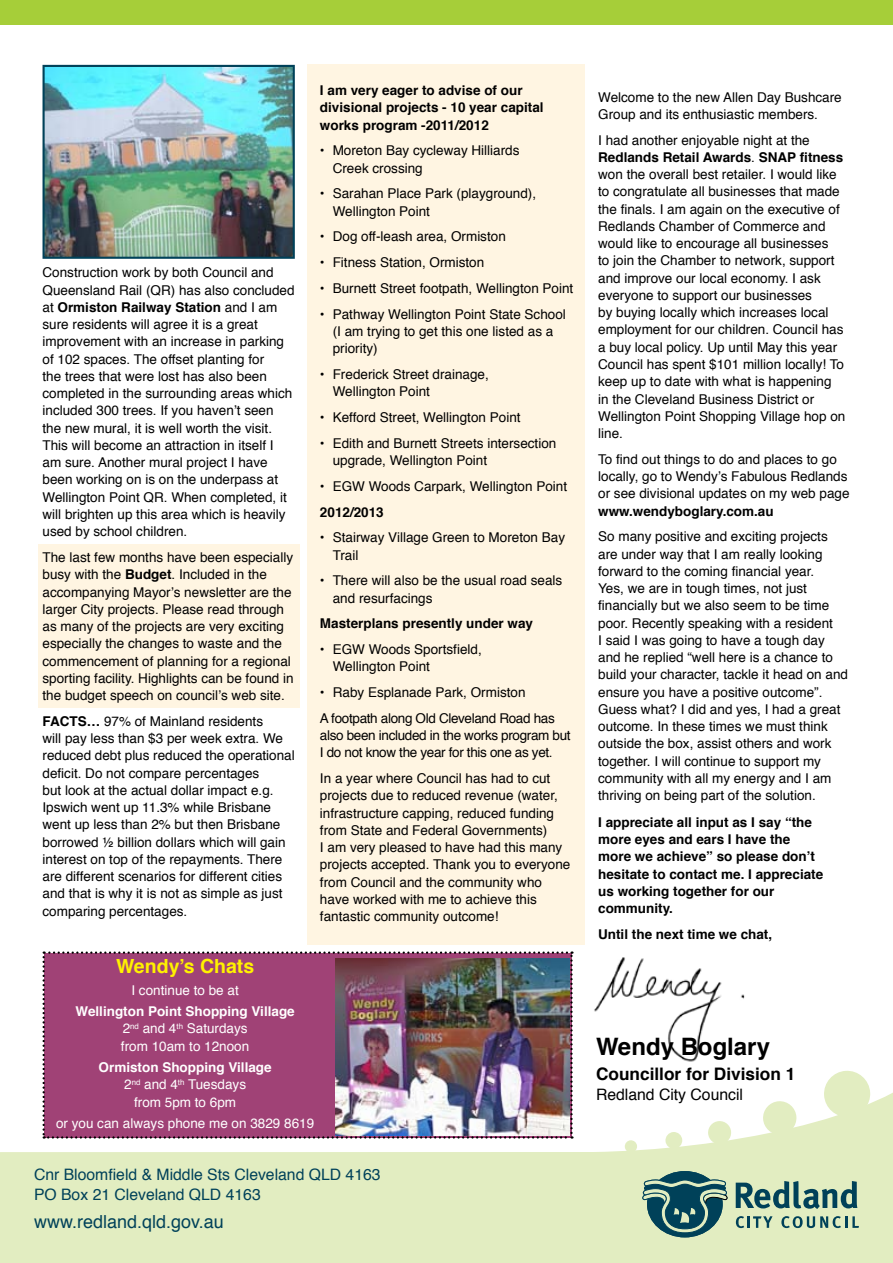
<style>
.page{position:relative;width:893px;height:1263px;background:#fff}
.page>*{position:absolute;margin:0;border:0;box-sizing:border-box;transform-origin:0 0}
.t1{font:700 24px "Helvetica";letter-spacing:-.005em;color:#000}
.t2{font:700 19.5px "Helvetica";color:#fff200}
.t3{font:18px "Helvetica";color:#004159}
.t4{font:700 17.25px "Helvetica";color:#000}
.t5{font:15.75px/19.5px "Helvetica";color:#004159}
.t6{font:15.75px "Helvetica";color:#000}
.t7{font:13.5px/17.2px "Helvetica";color:#000}
.t8{font:700 13.5px/17.2px "Helvetica";color:#000}
.t9{font:13.5px/25.8px "Helvetica";letter-spacing:-.025em;color:#000}
.t10{font:13.5px/17.2px "Helvetica";color:#fff;text-align:center}
.t11{font:700 13.5px/17.2px "Helvetica";color:#fff;text-align:center}
.s1{font-weight:700}
.s2{font-weight:400}
</style>
<div class="page">
<svg style="left:0;top:1063px;width:893px;height:200px;fill:#e2edc1"></svg>
<svg style="left:762px;top:1101px;width:35px;height:34px"></svg>
<svg style="left:823px;top:1070px;width:48px;height:48px"></svg>
<div style="left:625px;top:1140px;width:12px;height:13px;background:#e2edc1;border-radius:50%"></div>
<div style="left:665px;top:1132px;width:17px;height:17px;background:#e2edc1;border-radius:50%"></div>
<div style="left:708px;top:1121px;width:23px;height:23px;background:#e2edc1;border-radius:50%"></div>
<svg style="left:643px;top:1171px;width:85px;height:66px;background:#5d8783"></svg>
<svg style="left:736px;top:1181px;width:121px;height:28px;background:#7a9e91"></svg>
<svg style="left:781px;top:1216px;width:78px;height:12px"></svg>
<svg style="left:736px;top:1216px;width:36px;height:12px"></svg>
<div style="left:0;top:0;width:893px;height:25px;background:#a6ce39"></div>
<div style="left:308px;top:65px;width:277px;height:880px;background:#fff5e2"></div>
<div style="left:38px;top:544px;width:262px;height:164px;background:#fff5e2"></div>
<img style="left:585px;top:957px;width:167px;height:107px">
<div style="left:43px;top:951px;width:530px;height:187px;background:#a04276"></div>
<img style="left:46px;top:68px;width:246px;height:188px">
<div style="left:43px;top:65px;width:252px;height:194px;border:2px solid #004159"></div>
<img style="left:336px;top:958px;width:234px;height:177px">
<p class="t7" style="left:43px;top:264px;width:254px">Construction work by both Council and Queensland Rail (QR) has also concluded at <span class="s1">Ormiston Railway Station</span> and I am sure residents will agree it is a great improvement with an increase in parking of 102 spaces. The offset planting for<br>the trees that were lost has also been completed in the surrounding areas which included 300 trees. If you haven’t seen the new mural, it is well worth the visit.<br>This will become an attraction in itself I am sure. Another mural project I have been working on is on the underpass at Wellington Point QR. When completed, it will brighten up this area which is heavily used by school children.</p>
<p class="t7" style="left:43px;top:549px;width:253px">The last few months have been especially busy with the <span class="s1">Budget</span>. Included in the accompanying Mayor’s newsletter are the larger City projects. Please read through as many of the projects are very exciting especially the changes to waste and the commencement of planning for a regional sporting facility. Highlights can be found in the budget speech on council’s web site.</p>
<p class="t7" style="left:43px;top:713px;width:254px"><span class="s1">FACTS…</span> 97% of Mainland residents<br>will pay less than $3 per week extra. We reduced debt plus reduced the operational deficit. Do not compare percentages<br>but look at the actual dollar impact e.g.<br>Ipswich went up 11.3% while Brisbane went up less than 2% but then Brisbane borrowed ½ billion dollars which will gain interest on top of the repayments. There are different scenarios for different cities and that is why it is not as simple as just comparing percentages.</p>
<p class="t8" style="left:320px;top:82px;width:225px">I am very eager to advise of our divisional projects - 10 year capital works program -2011/2012</p>
<p class="t7" style="left:333px;top:142px;width:188px;text-indent:-13px">• Moreton Bay cycleway Hilliards<br>Creek crossing</p>
<p class="t7" style="left:333px;top:185px;width:205px;text-indent:-13px">• Sarahan Place Park (playground),<br>Wellington Point</p>
<p class="t7" style="left:320px;top:228px;width:187px">• Dog off-leash area, Ormiston</p>
<p class="t7" style="left:320px;top:254px;width:166px">• Fitness Station, Ormiston</p>
<p class="t7" style="left:320px;top:280px;width:255px">• Burnett Street footpath, Wellington Point</p>
<p class="t7" style="left:333px;top:306px;width:235px;text-indent:-13px">• Pathway Wellington Point State School (I am trying to get this one listed as a priority)</p>
<p class="t7" style="left:333px;top:366px;width:158px;text-indent:-13px">• Frederick Street drainage,<br>Wellington Point</p>
<p class="t7" style="left:320px;top:409px;width:202px">• Kefford Street, Wellington Point</p>
<p class="t7" style="left:333px;top:435px;width:225px;text-indent:-13px">• Edith and Burnett Streets intersection upgrade, Wellington Point</p>
<p class="t7" style="left:320px;top:478px;width:249px">• EGW Woods Carpark, Wellington Point</p>
<p class="t8" style="left:320px;top:503px;width:65px">2012/2013</p>
<p class="t7" style="left:333px;top:529px;width:234px;text-indent:-13px">• Stairway Village Green to Moreton Bay<br>Trail</p>
<p class="t7" style="left:333px;top:572px;width:231px;text-indent:-13px">• There will also be the usual road seals and resurfacings</p>
<p class="t8" style="left:320px;top:615px;width:215px">Masterplans presently under way</p>
<p class="t7" style="left:333px;top:641px;width:151px;text-indent:-13px">• EGW Woods Sportsfield,<br>Wellington Point</p>
<p class="t9" style="left:320px;top:680px;width:236px">• Raby Esplanade Park, Ormiston<br>A footpath along Old Cleveland Road has</p>
<p class="t9" style="left:320px;top:727px;width:252px;line-height:17.2px">also been included in the works program but<br>I do not know the year for this one as yet.</p>
<p class="t7" style="left:320px;top:770px;width:252px">In a year where Council has had to cut projects due to reduced revenue (water, infrastructure capping, reduced funding from State and Federal Governments)<br>I am very pleased to have had this many projects accepted. Thank you to everyone from Council and the community who have worked with me to achieve this fantastic community outcome!</p>
<h2 class="t2" style="left:116px;top:950px;width:140px">Wendy’s Chats</h2>
<p class="t10" style="left:131px;top:982px;width:109px">I continue to be at</p>
<p class="t11" style="left:76px;top:1003px;width:221px">Wellington Point Shopping Village<br><span class="s2">2</span><sup>nd</sup> <span class="s2">and 4</span><sup>th</sup> <span class="s2">Saturdays<br>from 10am to 12noon</span></p>
<p class="t10" style="left:99px;top:1059px;width:175px"><span class="s1">Ormiston Shopping Village<br></span>2<sup>nd</sup> and 4<sup>th</sup> Tuesdays<br>from 5pm to 6pm</p>
<p class="t10" style="left:56px;top:1115px;width:260px">or you can always phone me on 3829 8619</p>
<p class="t5" style="left:34px;top:1165px;width:348px">Cnr Bloomfield &amp; Middle Sts Cleveland QLD 4163<br>PO Box 21 Cleveland QLD 4163</p>
<h3 class="t3" style="left:34px;top:1207px;width:191px">www.redland.qld.gov.au</h3>
<p class="t7" style="left:598px;top:89px;width:245px">Welcome to the new Allen Day Bushcare<br>Group and its enthusiastic members.</p>
<p class="t7" style="left:598px;top:132px;width:249px">I had another enjoyable night at the <span class="s1">Redlands Retail Awards</span>. <span class="s1">SNAP fitness </span>won the overall best retailer. I would like to congratulate all businesses that made the finals. I am again on the executive of Redlands Chamber of Commerce and would like to encourage all businesses<br>to join the Chamber to network, support and improve our local economy. I ask everyone to support our businesses<br>by buying locally which increases local employment for our children. Council has a buy local policy. Up until May this year Council has spent $101 million locally! To keep up to date with what is happening in the Cleveland Business District or Wellington Point Shopping Village hop on line.</p>
<p class="t7" style="left:598px;top:451px;width:253px">To find out things to do and places to go locally, go to Wendy’s Fabulous Redlands or see divisional updates on my web page</p>
<p class="t8" style="left:598px;top:502px;width:177px">www.wendyboglary.com.au</p>
<p class="t7" style="left:598px;top:528px;width:251px">So many positive and exciting projects are under way that I am really looking forward to the coming financial year.<br>Yes, we are in tough times, not just financially but we also seem to be time poor. Recently speaking with a resident<br>I said I was going to have a tough day and he replied “well here is a chance to build your character, tackle it head on and ensure you have a positive outcome”.<br>Guess what? I did and yes, I had a great outcome. In these times we must think outside the box, assist others and work together. I will continue to support my community with all my energy and I am thriving on being part of the solution.</p>
<p class="t8" style="left:598px;top:814px;width:227px">I appreciate all input as I say “the more eyes and ears I have the more we achieve” so please don’t hesitate to contact me. I appreciate us working together for our community.</p>
<p class="t8" style="left:598px;top:926px;width:176px">Until the next time we chat,</p>
<h1 class="t1" style="left:596px;top:1027px;width:176px">Wendy Boglary</h1>
<p class="t4" style="left:596px;top:1060px;width:201px">Councillor for Division 1</p>
<p class="t6" style="left:596px;top:1082px;width:149px">Redland City Council</p>
</div>
